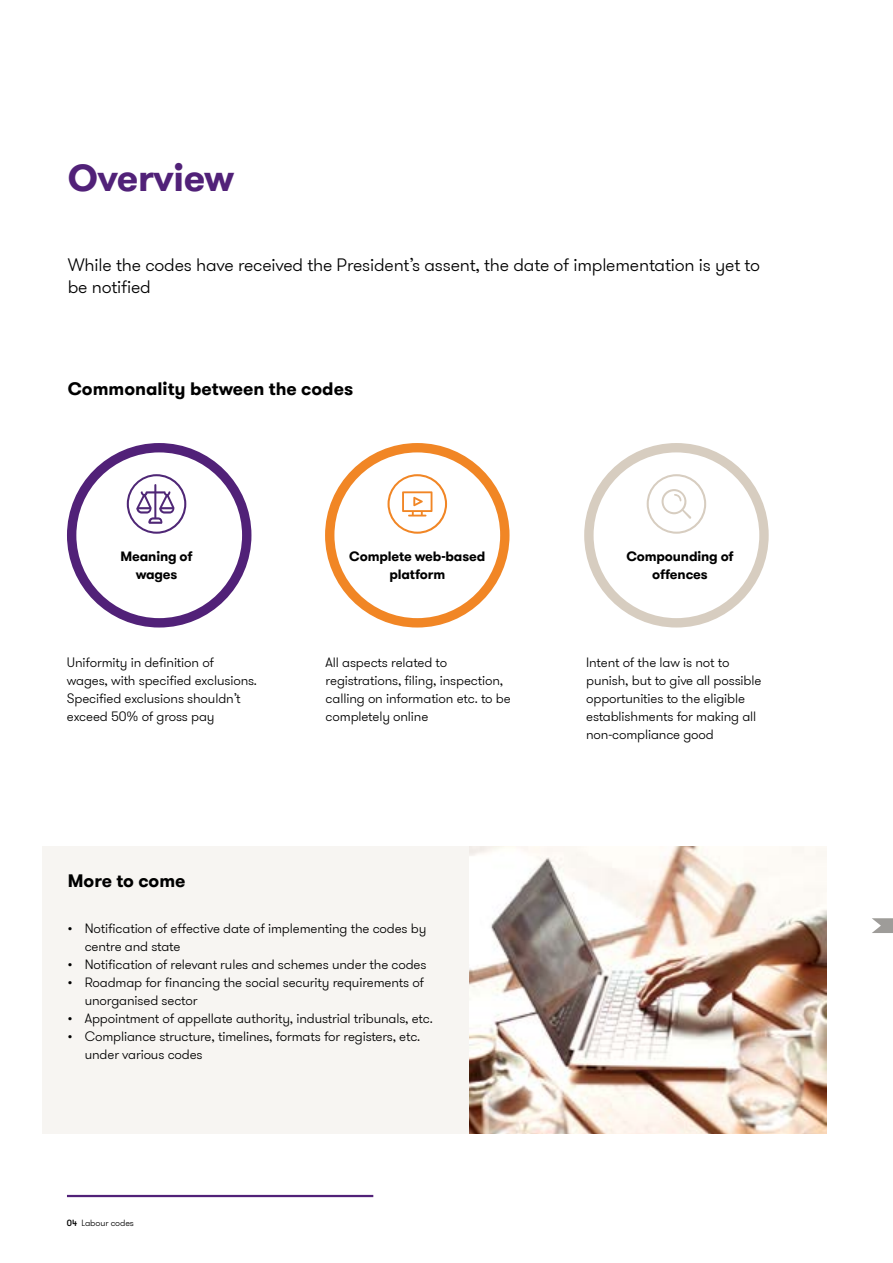
<style>
.page{position:relative;width:893px;height:1263px;background:#fff}
.page>*{position:absolute;margin:0;border:0;box-sizing:border-box;transform-origin:0 0}
.t1{font:700 37.5px "GT Walsheim Pro";letter-spacing:-.01em;color:#512178}
.t2{font:300 18px/21.6px "GT Walsheim Pro";letter-spacing:-.01em;color:#000}
.t3{font:700 18px "GT Walsheim Pro";color:#000}
.t4{font:300 13.5px/18px "GT Walsheim Pro";letter-spacing:-.01em;color:#000}
.t5{font:700 13.5px/18px "GT Walsheim Pro";letter-spacing:-.01em;color:#000;text-align:center}
.t6{font:300 9px "GT Walsheim Pro";letter-spacing:-.01em;color:#000}
.s1{font-weight:500}
</style>
<div class="page">
<hr style="left:67px;top:1195px;width:306px;height:2px;background:#512178">
<div style="left:67px;top:443px;width:184px;height:184px;background:#512178;border-radius:50%"></div>
<div style="left:76px;top:452px;width:166px;height:166px;background:#fff;border-radius:50%"></div>
<div style="left:325px;top:443px;width:184px;height:184px;background:#f18625;border-radius:50%"></div>
<div style="left:334px;top:452px;width:166px;height:166px;background:#fff;border-radius:50%"></div>
<div style="left:584px;top:443px;width:185px;height:184px;background:#d7cdc0;border-radius:50%"></div>
<div style="left:594px;top:452px;width:165px;height:166px;background:#fff;border-radius:50%"></div>
<svg style="left:647px;top:474px;width:59px;height:60px"></svg>
<svg style="left:127px;top:474px;width:59px;height:60px"></svg>
<svg style="left:387px;top:474px;width:60px;height:60px"></svg>
<div style="left:43px;top:846px;width:783px;height:288px;background:#f7f5f2"></div>
<img style="left:470px;top:846px;width:356px;height:288px">
<svg style="left:872px;top:918px;width:21px;height:15px"></svg>
<h1 class="t1" style="left:68px;top:153px;width:168px">Overview</h1>
<h2 class="t2" style="left:68px;top:255px;width:694px">While the codes have received the President’s assent, the date of implementation is yet to be notified</h2>
<h2 class="t3" style="left:68px;top:377px;width:287px">Commonality between the codes</h2>
<p class="t5" style="left:120px;top:547px;width:74px">Meaning of wages</p>
<p class="t5" style="left:349px;top:547px;width:138px">Complete web-based platform</p>
<p class="t5" style="left:626px;top:547px;width:109px">Compounding of offences</p>
<p class="t4" style="left:67px;top:653px;width:192px">Uniformity in definition of wages, with specified exclusions.<br>Specified exclusions shouldn’t exceed 50% of gross pay</p>
<p class="t4" style="left:326px;top:653px;width:187px">All aspects related to registrations, filing, inspection, calling on information etc. to be completely online</p>
<p class="t4" style="left:586px;top:653px;width:177px">Intent of the law is not to punish, but to give all possible opportunities to the eligible establishments for making all non-compliance good</p>
<h2 class="t3" style="left:68px;top:869px;width:119px">More to come</h2>
<p class="t4" style="left:85px;top:919px;width:343px;text-indent:-17px">• Notification of effective date of implementing the codes by centre and state</p>
<p class="t4" style="left:68px;top:955px;width:360px">• Notification of relevant rules and schemes under the codes</p>
<p class="t4" style="left:85px;top:973px;width:341px;text-indent:-17px">• Roadmap for financing the social security requirements of unorganised sector</p>
<p class="t4" style="left:68px;top:1009px;width:367px">• Appointment of appellate authority, industrial tribunals, etc.</p>
<p class="t4" style="left:85px;top:1027px;width:337px;text-indent:-17px">• Compliance structure, timelines, formats for registers, etc. under various codes</p>
<p class="t6" style="left:67px;top:1217px;width:69px"><span class="s1">04</span> Labour codes</p>
</div>
